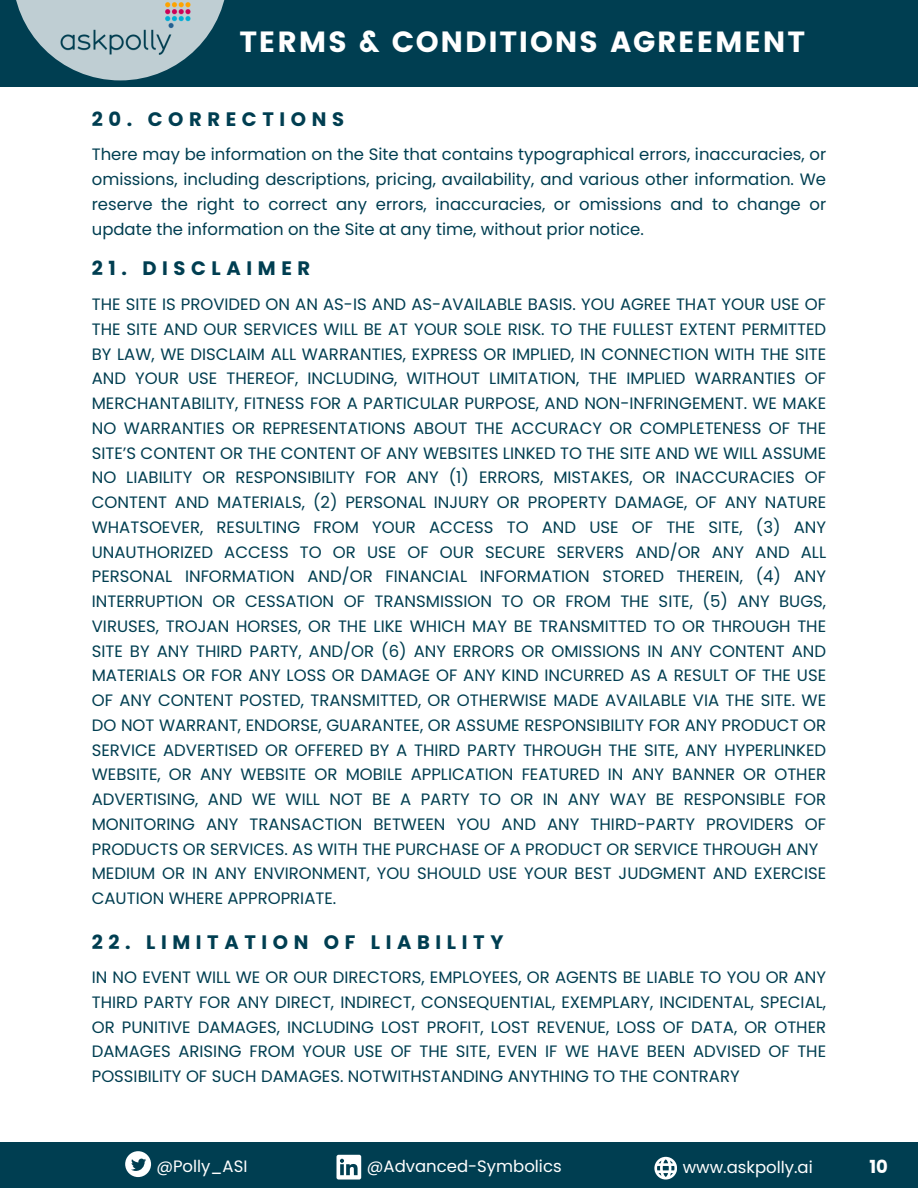
<style>
.page{position:relative;width:918px;height:1188px;background:#fff}
.page>*{position:absolute;margin:0;border:0;box-sizing:border-box;transform-origin:0 0}
.t1{font:29.25px "Poppins";letter-spacing:.06em;color:#fff}
.t2{font:700 19.5px "Poppins";letter-spacing:.29em;color:#003e51}
.t3{font:700 18px "Poppins";color:#fff}
.t4{font:16.5px/24.8px "Poppins";color:#003e51;text-align:justify}
.t5{font:16.5px "Poppins";color:#fff}
</style>
<div class="page">
<div style="left:0;top:0;width:918px;height:87px;background:#003e51"></div>
<div style="left:0;top:1143px;width:918px;height:45px;background:#003e51"></div>
<svg style="left:125px;top:1151px;width:26px;height:26px"></svg>
<svg style="left:337px;top:1155px;width:24px;height:25px"></svg>
<svg style="left:654px;top:1157px;width:23px;height:22px"></svg>
<svg style="left:16px;top:0;width:209px;height:80px"></svg>
<img style="left:54px;top:0;width:142px;height:60px">
<p class="t1" style="left:240px;top:25px;width:567px">TERMS &amp; CONDITIONS AGREEMENT</p>
<h2 class="t2" style="left:92px;top:106px;width:254px">20. CORRECTIONS</h2>
<h3 class="t4" style="left:92px;top:142px;width:736px">There may be information on the Site that contains typographical errors, inaccuracies, or omissions, including descriptions, pricing, availability, and various other information. We reserve the right to correct any errors, inaccuracies, or omissions and to change or update the information on the Site at any time, without prior notice.</h3>
<p class="t2" style="left:92px;top:255px;width:220px">21. DISCLAIMER</p>
<p class="t4" style="left:92px;top:292px;width:736px;text-align:left">THE SITE IS PROVIDED ON AN AS-IS AND AS-AVAILABLE BASIS. YOU AGREE THAT YOUR USE OF THE SITE AND OUR SERVICES WILL BE AT YOUR SOLE RISK. TO THE FULLEST EXTENT PERMITTED BY LAW, WE DISCLAIM ALL WARRANTIES, EXPRESS OR IMPLIED, IN CONNECTION WITH THE SITE AND YOUR USE THEREOF, INCLUDING, WITHOUT LIMITATION, THE IMPLIED WARRANTIES OF MERCHANTABILITY, FITNESS FOR A PARTICULAR PURPOSE, AND NON-INFRINGEMENT. WE MAKE NO WARRANTIES OR REPRESENTATIONS ABOUT THE ACCURACY OR COMPLETENESS OF THE SITE’S CONTENT OR THE CONTENT OF ANY WEBSITES LINKED TO THE SITE AND WE WILL ASSUME NO LIABILITY OR RESPONSIBILITY FOR ANY (1) ERRORS, MISTAKES, OR INACCURACIES OF CONTENT AND MATERIALS, (2) PERSONAL INJURY OR PROPERTY DAMAGE, OF ANY NATURE WHATSOEVER, RESULTING FROM YOUR ACCESS TO AND USE OF THE SITE, (3) ANY UNAUTHORIZED ACCESS TO OR USE OF OUR SECURE SERVERS AND/OR ANY AND ALL PERSONAL INFORMATION AND/OR FINANCIAL INFORMATION STORED THEREIN, (4) ANY INTERRUPTION OR CESSATION OF TRANSMISSION TO OR FROM THE SITE, (5) ANY BUGS, VIRUSES, TROJAN HORSES, OR THE LIKE WHICH MAY BE TRANSMITTED TO OR THROUGH THE SITE BY ANY THIRD PARTY, AND/OR (6) ANY ERRORS OR OMISSIONS IN ANY CONTENT AND MATERIALS OR FOR ANY LOSS OR DAMAGE OF ANY KIND INCURRED AS A RESULT OF THE USE OF ANY CONTENT POSTED, TRANSMITTED, OR OTHERWISE MADE AVAILABLE VIA THE SITE. WE DO NOT WARRANT, ENDORSE, GUARANTEE, OR ASSUME RESPONSIBILITY FOR ANY PRODUCT OR SERVICE ADVERTISED OR OFFERED BY A THIRD PARTY THROUGH THE SITE, ANY HYPERLINKED WEBSITE, OR ANY WEBSITE OR MOBILE APPLICATION FEATURED IN ANY BANNER OR OTHER ADVERTISING, AND WE WILL NOT BE A PARTY TO OR IN ANY WAY BE RESPONSIBLE FOR MONITORING ANY TRANSACTION BETWEEN YOU AND ANY THIRD-PARTY PROVIDERS OF PRODUCTS OR SERVICES. AS WITH THE PURCHASE OF A PRODUCT OR SERVICE THROUGH ANY MEDIUM OR IN ANY ENVIRONMENT, YOU SHOULD USE YOUR BEST JUDGMENT AND EXERCISE CAUTION WHERE APPROPRIATE.</p>
<p class="t2" style="left:92px;top:929px;width:413px">22. LIMITATION OF LIABILITY</p>
<p class="t4" style="left:92px;top:965px;width:736px">IN NO EVENT WILL WE OR OUR DIRECTORS, EMPLOYEES, OR AGENTS BE LIABLE TO YOU OR ANY THIRD PARTY FOR ANY DIRECT, INDIRECT, CONSEQUENTIAL, EXEMPLARY, INCIDENTAL, SPECIAL, OR PUNITIVE DAMAGES, INCLUDING LOST PROFIT, LOST REVENUE, LOSS OF DATA, OR OTHER DAMAGES ARISING FROM YOUR USE OF THE SITE, EVEN IF WE HAVE BEEN ADVISED OF THE POSSIBILITY OF SUCH DAMAGES. NOTWITHSTANDING ANYTHING TO THE CONTRARY</p>
<h2 class="t5" style="left:156px;top:1154px;width:93px">@Polly_ASI</h2>
<p class="t5" style="left:367px;top:1154px;width:196px">@Advanced-Symbolics</p>
<h2 class="t5" style="left:683px;top:1155px;width:132px">www.askpolly.ai</h2>
<h3 class="t3" style="left:870px;top:1154px;width:20px">10</h3>
</div>
